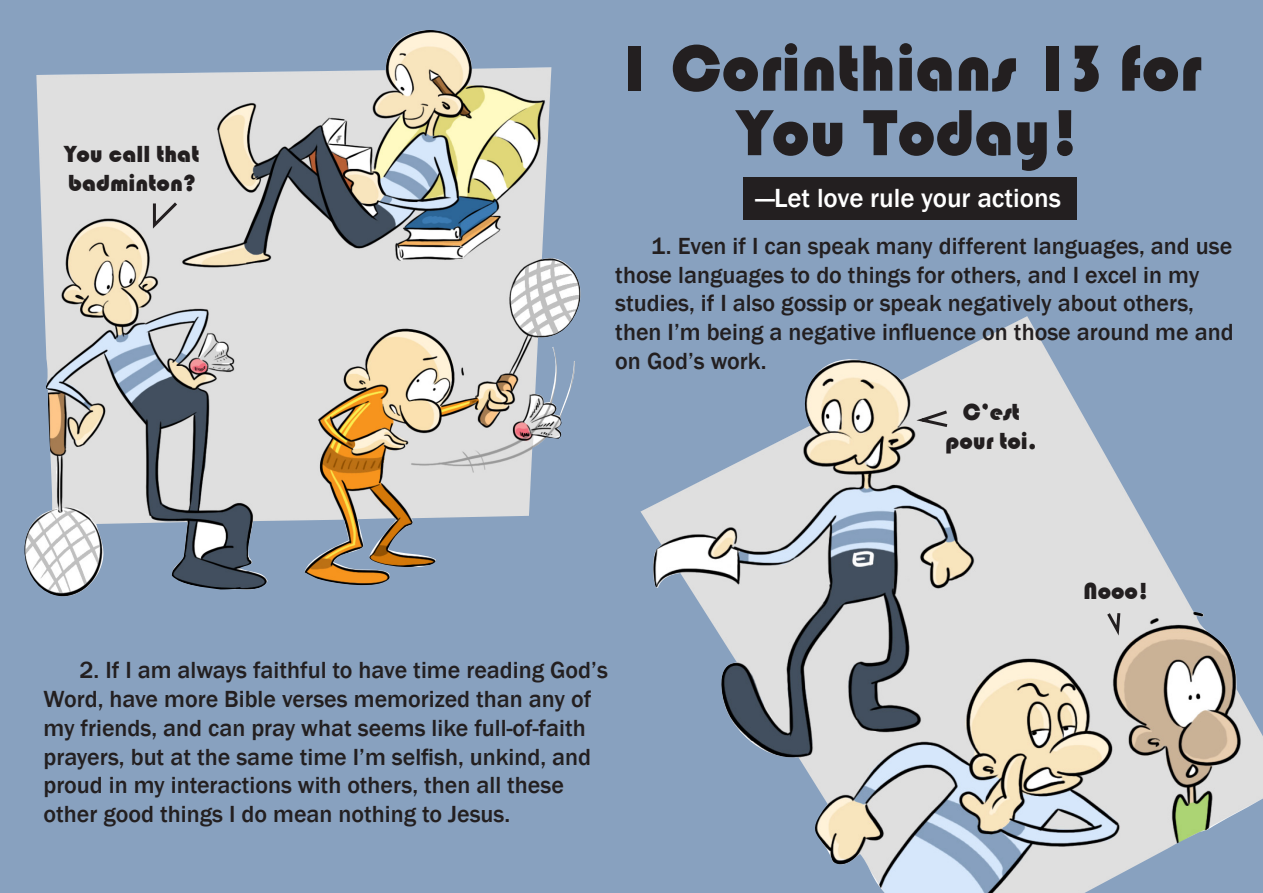
<style>
.page{position:relative;width:1263px;height:893px;background:#88a1bf}
.page>*{position:absolute;margin:0;border:0;box-sizing:border-box;transform-origin:0 0}
.No_Spacing{font:67.5px/64.5px "Bauhaus 93";color:#231f20;text-align:center}
.No_Spacing-2{font:500 27px "Franklin Gothic";color:#fff}
.No_Spacing-3{font:500 24px/28.8px "Franklin Gothic";color:#231f20}
.No_Spacing-4{font:24px/28.8px "Bauhaus 93";color:#231f20;text-align:center}
</style>
<div class="page">
<img style="left:640px;top:316px;width:623px;height:577px">
<img style="left:25px;top:30px;width:556px;height:567px">
<svg style="left:151px;top:199px;width:29px;height:33px"></svg>
<svg style="left:1104px;top:610px;width:18px;height:31px"></svg>
<svg style="left:911px;top:408px;width:39px;height:21px"></svg>
<div style="left:743px;top:178px;width:333px;height:42px;background:#231f20"></div>
<p class="No_Spacing-4" style="left:64px;top:140px;width:136px;text-align:left">You call that badminton?</p>
<p class="No_Spacing" style="left:616px;top:37px;width:587px">1 Corinthians 13 for<br>You Today!</p>
<p class="No_Spacing-2" style="left:756px;top:181px;width:306px">—Let love rule your actions</p>
<p class="No_Spacing-3" style="left:615px;top:232px;width:620px;text-indent:36px">1. Even if I can speak many different languages, and use those languages to do things for others, and I excel in my studies, if I also gossip or speak negatively about others, then I’m being a negative influence on those around me and on God’s work.</p>
<p class="No_Spacing-4" style="left:945px;top:398px;width:93px">C’est pour toi.</p>
<p class="No_Spacing-3" style="left:44px;top:656px;width:566px;text-indent:36px">2. If I am always faithful to have time reading God’s Word, have more Bible verses memorized than any of my friends, and can pray what seems like full-of-faith prayers, but at the same time I’m selfish, unkind, and proud in my interactions with others, then all these other good things I do mean nothing to Jesus.</p>
<p class="No_Spacing-4" style="left:1083px;top:577px;width:66px">Nooo!</p>
</div>
